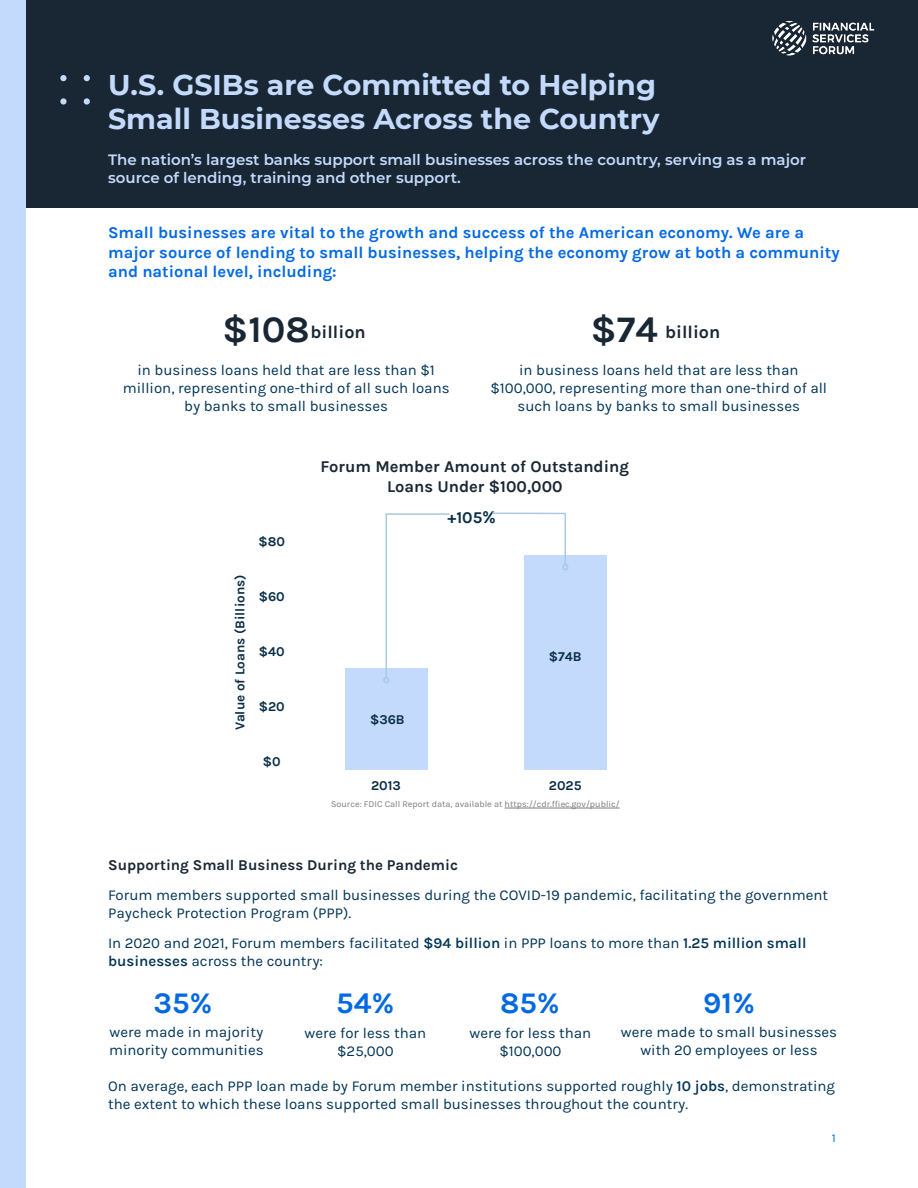
<style>
.page{position:relative;width:918px;height:1188px;background:#fff}
.page>*{position:absolute;margin:0;border:0;box-sizing:border-box;transform-origin:0 0}
.t1{font:700 37.5px "Karla";color:#192734}
.t2{font:700 30px "Karla";color:#0369e3}
.t3{font:700 28.5px/34.2px "Montserrat";color:#c3dafc}
.t4{font:700 18px "Karla";color:#192734}
.t5{font:700 16.5px/19.8px "Karla";color:#0369e3}
.t6{font:700 16.5px/19.8px "Karla";color:#192734;text-align:center}
.t7{font:700 16.5px "Karla";color:#092e46}
.t8{font:15px/18px "Karla";color:#003456;text-align:center}
.t9{font:600 15px/18px "Montserrat";color:#c3dafc}
.t10{font:700 15px "Karla";color:#192734}
.t11{font:700 13.5px "Karla";color:#092e46}
.Body_Copy{font:12px "Karla";color:#0369e3}
.t12{font:9px "Karla";color:#7d7d7d}
.s1{font-size:18px}
.s2{font-weight:600}
</style>
<div class="page">
<div style="left:0;top:0;width:918px;height:207px;background:#192734"></div>
<img style="left:772px;top:21px;width:103px;height:35px">
<hr style="left:505px;top:808px;width:115px;height:1px;background:#7d7d7d">
<div style="left:345px;top:669px;width:83px;height:101px;background:#c3dafc"></div>
<div style="left:524px;top:555px;width:83px;height:215px;background:#c3dafc"></div>
<hr style="left:386px;top:513px;width:1px;height:164px;background:#a8cae5">
<svg style="left:383px;top:677px;width:6px;height:6px"></svg>
<hr style="left:386px;top:513px;width:63px;height:2px;background:#a8cae5">
<hr style="left:492px;top:513px;width:73px;height:1px;background:#a8cae5">
<hr style="left:565px;top:513px;width:1px;height:52px;background:#a8cae5">
<svg style="left:562px;top:564px;width:6px;height:6px"></svg>
<div style="left:84px;top:98px;width:6px;height:7px;background:#c3dafc;border-radius:50%"></div>
<svg style="left:84px;top:75px;width:6px;height:6px"></svg>
<svg style="left:60px;top:98px;width:7px;height:7px"></svg>
<div style="left:60px;top:75px;width:7px;height:6px;background:#c3dafc;border-radius:50%"></div>
<div style="left:0;top:0;width:26px;height:1188px;background:#c3dafc"></div>
<p class="t3" style="left:108px;top:66px;width:553px">U.S. GSIBs are Committed to Helping<br>Small Businesses Across the Country</p>
<p class="t9" style="left:108px;top:150px;width:699px">The nation’s largest banks support small businesses across the country, serving as a major source of lending, training and other support.</p>
<p class="t5" style="left:108px;top:222px;width:733px">Small businesses are vital to the growth and success of the American economy. We are a major source of lending to small businesses, helping the economy grow at both a community and national level, including:</p>
<p class="t1" style="left:223px;top:308px;width:89px">$108</p>
<p class="t4" style="left:311px;top:321px;width:57px">billion</p>
<p class="t8" style="left:123px;top:361px;width:328px">in business loans held that are less than $1 million, representing one-third of all such loans by banks to small businesses</p>
<p class="t1" style="left:591px;top:308px;width:68px">$74</p>
<p class="t4" style="left:665px;top:321px;width:57px">billion</p>
<p class="t8" style="left:490px;top:361px;width:338px">in business loans held that are less than $100,000, representing more than one-third of all such loans by banks to small businesses</p>
<p class="t6" style="left:321px;top:456px;width:310px">Forum Member Amount of Outstanding<br>Loans Under $100,000</p>
<p class="t11" style="left:232px;top:730px;width:157px;rotate:-90deg">Value of Loans (Billions)</p>
<p class="t11" style="left:258px;top:534px;width:28px">$80</p>
<p class="t11" style="left:259px;top:589px;width:28px">$60</p>
<p class="t11" style="left:259px;top:644px;width:27px">$40</p>
<p class="t11" style="left:259px;top:699px;width:28px">$20</p>
<p class="t11" style="left:263px;top:754px;width:19px">$0</p>
<p class="t7" style="left:447px;top:508px;width:50px">+105<span class="s1">%</span></p>
<p class="t11" style="left:370px;top:712px;width:36px">$36B</p>
<p class="t11" style="left:549px;top:649px;width:34px">$74B</p>
<p class="t11" style="left:371px;top:777px;width:31px">2013</p>
<p class="t11" style="left:549px;top:777px;width:34px">2025</p>
<p class="t12" style="left:331px;top:799px;width:290px">Source: FDIC Call Report data, available at https://cdr.ffiec.gov/public/</p>
<p class="t10" style="left:108px;top:856px;width:351px">Supporting Small Business During the Pandemic</p>
<p class="t8" style="left:108px;top:887px;width:722px;text-align:left">Forum members supported small businesses during the COVID-19 pandemic, facilitating the government<br>Paycheck Protection Program (PPP).</p>
<p class="t8" style="left:108px;top:935px;width:700px;text-align:left">In 2020 and 2021, Forum members facilitated <span class="s2">$94 billion</span> in PPP loans to more than <span class="s2">1.25 million small businesses</span> across the country:</p>
<p class="t2" style="left:153px;top:985px;width:61px">35%</p>
<p class="t8" style="left:109px;top:1023px;width:156px;text-align:left">were made in majority minority communities</p>
<p class="t2" style="left:500px;top:985px;width:61px">85%</p>
<p class="t8" style="left:470px;top:1024px;width:123px">were for less than</p>
<p class="t8" style="left:499px;top:1042px;width:64px">$100,000</p>
<p class="t2" style="left:336px;top:985px;width:60px">54%</p>
<p class="t8" style="left:305px;top:1024px;width:123px">were for less than $25,000</p>
<p class="t2" style="left:703px;top:986px;width:53px">91%</p>
<p class="t8" style="left:621px;top:1023px;width:218px">were made to small businesses with 20 employees or less</p>
<p class="t8" style="left:108px;top:1077px;width:728px;text-align:left">On average, each PPP loan made by Forum member institutions supported roughly <span class="s2">10 jobs</span>, demonstrating the extent to which these loans supported small businesses throughout the country.</p>
<p class="Body_Copy" style="left:832px;top:1131px;width:5px">1</p>
</div>
